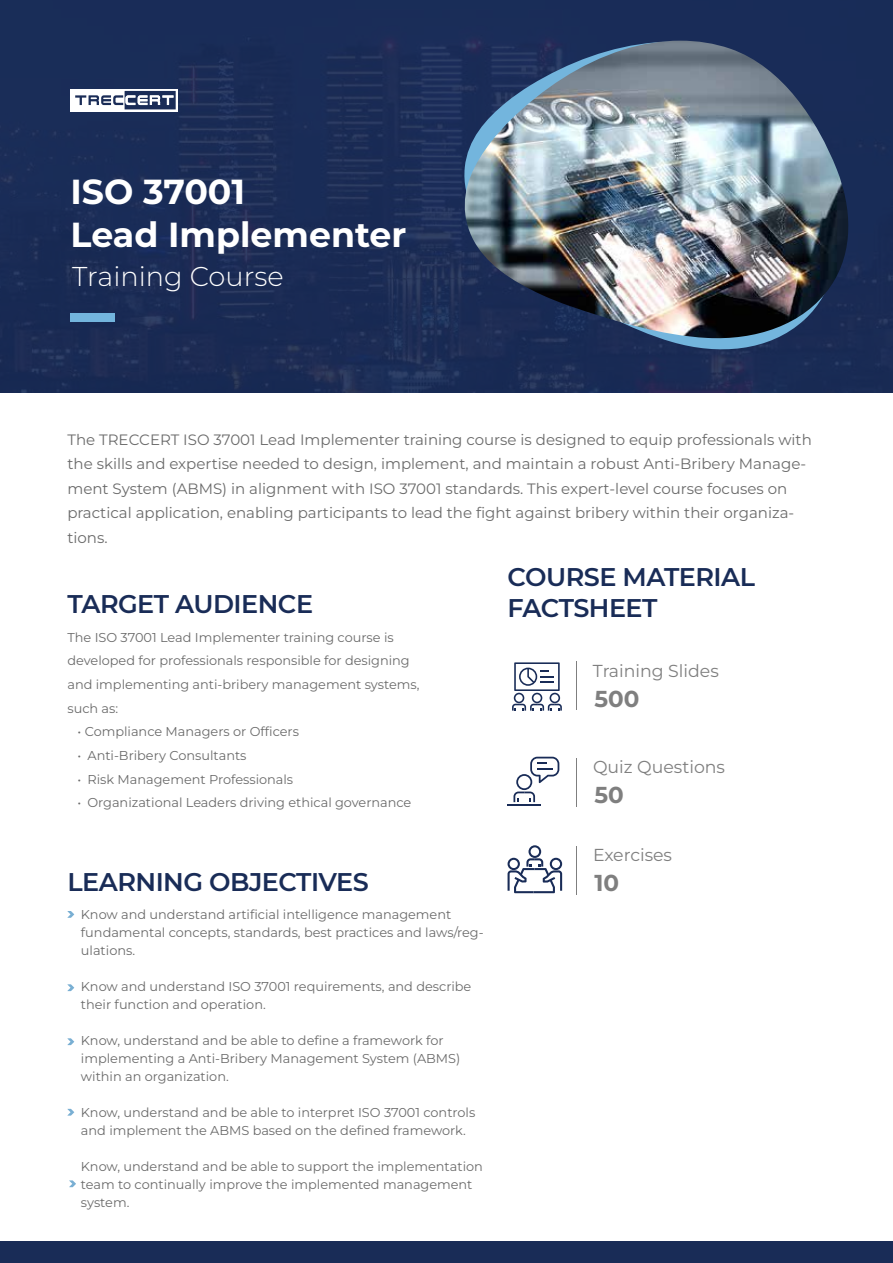
<style>
.page{position:relative;width:893px;height:1263px;background:#fff}
.page>*{position:absolute;margin:0;border:0;box-sizing:border-box;transform-origin:0 0}
.t1{font:700 34.8px/43.3px "Montserrat";color:#fff}
.t2{font:300 27.15px "Montserrat";color:#fff}
.t3{font:600 25.5px/31px "Montserrat";letter-spacing:-.02em;color:#192c57}
.t4{font:700 23.1px "Montserrat";color:#7f7f7f}
.t5{font:17.25px "Montserrat";color:#7f7f7f}
.t6{font:15px/24.6px "Montserrat";color:#6b6b6b}
.t7{font:12.9px/18px "Montserrat";color:#6b6b6b}
</style>
<div class="page">
<div style="left:0;top:0;width:893px;height:392px;background:#192c57"></div>
<svg style="left:70px;top:89px;width:108px;height:22px"></svg>
<svg style="left:75px;top:91px;width:101px;height:18px"></svg>
<div style="left:71px;top:314px;width:44px;height:8px;background:#73b5dd"></div>
<svg style="left:471px;top:40px;width:361px;height:315px"></svg>
<img style="left:462px;top:41px;width:392px;height:299px">
<div style="left:0;top:1241px;width:893px;height:22px;background:#192c57"></div>
<svg style="left:67px;top:911px;width:7px;height:7px"></svg>
<svg style="left:67px;top:984px;width:7px;height:7px"></svg>
<svg style="left:67px;top:1038px;width:7px;height:7px"></svg>
<svg style="left:67px;top:1109px;width:7px;height:7px"></svg>
<svg style="left:512px;top:662px;width:50px;height:49px"></svg>
<hr style="left:576px;top:661px;width:1px;height:49px;background:#7f7f7f">
<svg style="left:513px;top:757px;width:46px;height:45px"></svg>
<hr style="left:508px;top:804px;width:33px;height:2px;background:#192c57">
<hr style="left:576px;top:758px;width:1px;height:48px;background:#7f7f7f">
<svg style="left:508px;top:845px;width:54px;height:48px"></svg>
<hr style="left:576px;top:846px;width:1px;height:48px;background:#7f7f7f">
<svg style="left:69px;top:1180px;width:7px;height:7px"></svg>
<h1 class="t1" style="left:71px;top:169px;width:337px">ISO 37001<br>Lead Implementer</h1>
<h2 class="t2" style="left:72px;top:258px;width:213px">Training Course</h2>
<p class="t6" style="left:67px;top:426px;width:746px">The TRECCERT ISO 37001 Lead Implementer training course is designed to equip professionals with the skills and expertise needed to design, implement, and maintain a robust Anti-Bribery Manage&shy;ment System (ABMS) in alignment with ISO 37001 standards. This expert-level course focuses on practical application, enabling participants to lead the fight against bribery within their organiza&shy;tions.</p>
<h3 class="t3" style="left:67px;top:588px;width:247px">TARGET AUDIENCE</h3>
<p class="t7" style="left:67px;top:625px;width:354px;line-height:23.7px">The ISO 37001 Lead Implementer training course is developed for professionals responsible for designing and implementing anti-bribery management systems, such as:</p>
<p class="t7" style="left:78px;top:722px;width:223px">• Compliance Managers or Officers</p>
<p class="t7" style="left:78px;top:746px;width:170px">• Anti-Bribery Consultants</p>
<p class="t7" style="left:78px;top:770px;width:217px">• Risk Management Professionals</p>
<p class="t7" style="left:78px;top:793px;width:335px">• Organizational Leaders driving ethical governance</p>
<h3 class="t3" style="left:67px;top:865px;width:303px">LEARNING OBJECTIVES</h3>
<p class="t7" style="left:81px;top:905px;width:404px">Know and understand artificial intelligence management fundamental concepts, standards, best practices and laws/reg&shy;ulations.</p>
<p class="t7" style="left:81px;top:977px;width:392px">Know and understand ISO 37001 requirements, and describe their function and operation.</p>
<p class="t7" style="left:81px;top:1031px;width:381px">Know, understand and be able to define a framework for implementing a Anti-Bribery Management System (ABMS) within an organization.</p>
<p class="t7" style="left:81px;top:1103px;width:396px">Know, understand and be able to interpret ISO 37001 controls and implement the ABMS based on the defined framework.</p>
<p class="t7" style="left:81px;top:1157px;width:403px">Know, understand and be able to support the implementation team to continually improve the implemented management system.</p>
<h3 class="t3" style="left:508px;top:561px;width:249px">COURSE MATERIAL<br>FACTSHEET</h3>
<h3 class="t5" style="left:593px;top:658px;width:127px">Training Slides</h3>
<h3 class="t4" style="left:594px;top:683px;width:47px">500</h3>
<h3 class="t5" style="left:593px;top:755px;width:134px">Quiz Questions</h3>
<h3 class="t4" style="left:594px;top:779px;width:31px">50</h3>
<h3 class="t5" style="left:593px;top:843px;width:81px">Exercises</h3>
<h3 class="t4" style="left:594px;top:867px;width:26px">10</h3>
</div>
